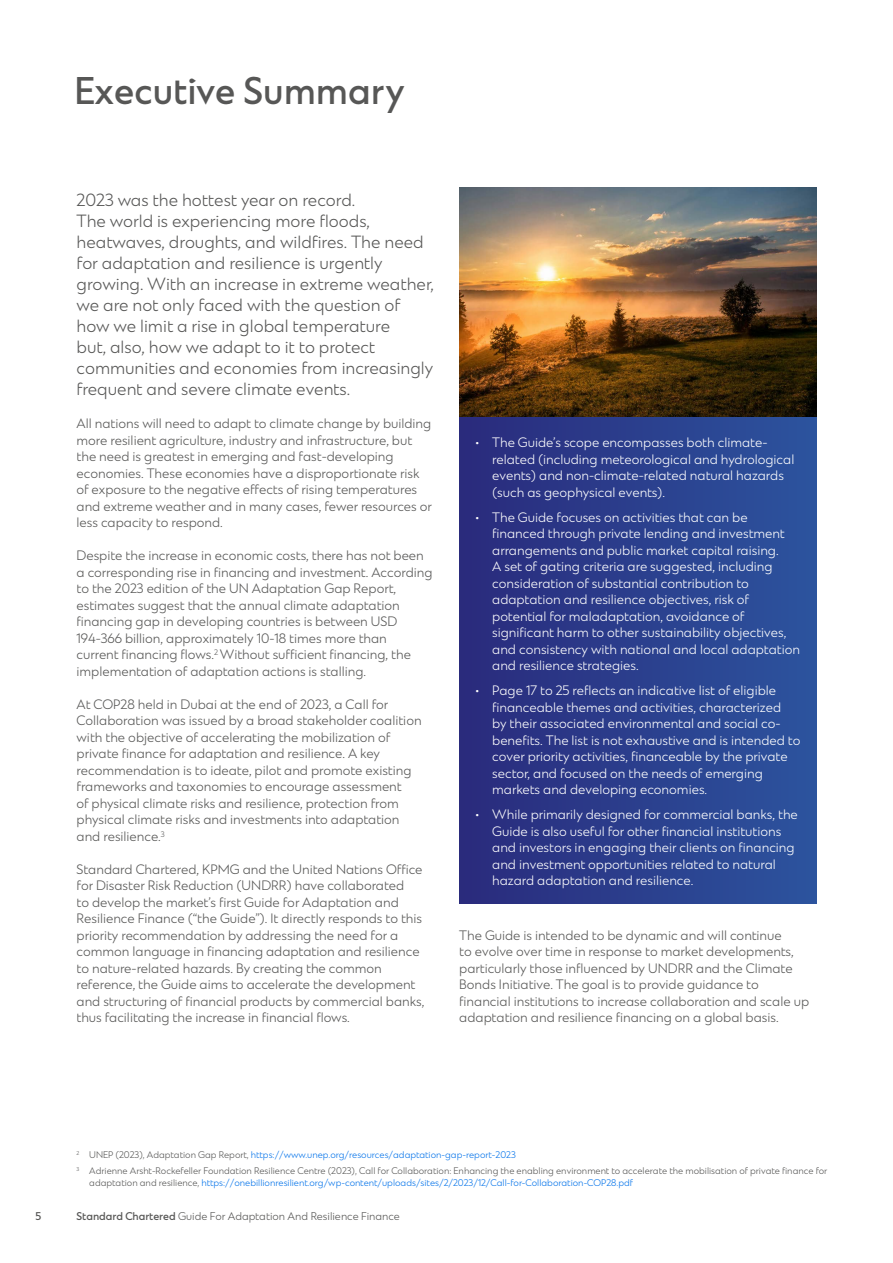
<style>
.page{position:relative;width:893px;height:1263px;background:#fff}
.page>*{position:absolute;margin:0;border:0;box-sizing:border-box;transform-origin:0 0}
.t1{font:500 36px "SC Prosper Sans";color:#575756}
.t2{font:300 16.5px/21px "SC Prosper Sans";color:#575756}
.t3{font:300 12.75px/16.5px "SC Prosper Sans";color:#575756}
.t4{font:300 12.75px/16.5px "SC Prosper Sans";color:#fff}
.t5{font:300 10.5px "SC Prosper Sans";color:#575756}
.t6{font:500 10.5px "SC Prosper Sans";color:#575756}
.t7{font:300 9px/16.2px "SC Prosper Sans";color:#575756}
.t8{font:300 9px "SC Prosper Sans";color:#0473ea}
.s1{color:#0473ea}
.s2{color:#575756}
.s3{font-weight:500}
</style>
<div class="page">
<div style="left:459px;top:416px;width:357px;height:488px;background:linear-gradient(to right,#2a2a7c,#2c549e)"></div>
<img style="left:459px;top:187px;width:357px;height:229px">
<h1 class="t1" style="left:74px;top:65px;width:331px">Executive Summary</h1>
<p class="t2" style="left:77px;top:190px;width:359px">2023 was the hottest year on record.<br>The world is experiencing more floods, heatwaves, droughts, and wildfires. The need for adaptation and resilience is urgently growing. With an increase in extreme weather, we are not only faced with the question of how we limit a rise in global temperature<br>but, also, how we adapt to it to protect communities and economies from increasingly frequent and severe climate events.</p>
<p class="t3" style="left:77px;top:415px;width:357px">All nations will need to adapt to climate change by building more resilient agriculture, industry and infrastructure, but the need is greatest in emerging and fast-developing economies. These economies have a disproportionate risk of exposure to the negative effects of rising temperatures and extreme weather and in many cases, fewer resources or less capacity to respond.</p>
<p class="t3" style="left:77px;top:547px;width:358px">Despite the increase in economic costs, there has not been a corresponding rise in financing and investment. According to the 2023 edition of the UN Adaptation Gap Report, estimates suggest that the annual climate adaptation financing gap in developing countries is between USD 194-366 billion, approximately 10-18 times more than<br>current financing flows.<sup>2</sup> Without sufficient financing, the implementation of adaptation actions is stalling.</p>
<p class="t3" style="left:77px;top:696px;width:347px">At COP28 held in Dubai at the end of 2023, a Call for Collaboration was issued by a broad stakeholder coalition with the objective of accelerating the mobilization of private finance for adaptation and resilience. A key recommendation is to ideate, pilot and promote existing frameworks and taxonomies to encourage assessment<br>of physical climate risks and resilience, protection from physical climate risks and investments into adaptation and resilience.<sup>3</sup></p>
<p class="t3" style="left:77px;top:861px;width:349px">Standard Chartered, KPMG and the United Nations Office for Disaster Risk Reduction (UNDRR) have collaborated<br>to develop the market’s first Guide for Adaptation and Resilience Finance (“the Guide”). It directly responds to this priority recommendation by addressing the need for a common language in financing adaptation and resilience to nature-related hazards. By creating the common reference, the Guide aims to accelerate the development and structuring of financial products by commercial banks, thus facilitating the increase in financial flows.</p>
<p class="t4" style="left:492px;top:434px;width:304px;text-indent:-17px">• The Guide’s scope encompasses both climate&shy;related (including meteorological and hydrological events) and non-climate-related natural hazards (such as geophysical events).</p>
<p class="t4" style="left:492px;top:509px;width:309px;text-indent:-17px">• The Guide focuses on activities that can be financed through private lending and investment arrangements and public market capital raising.<br>A set of gating criteria are suggested, including consideration of substantial contribution to adaptation and resilience objectives, risk of potential for maladaptation, avoidance of significant harm to other sustainability objectives, and consistency with national and local adaptation and resilience strategies.</p>
<p class="t4" style="left:492px;top:682px;width:310px;text-indent:-17px">• Page 17 to 25 reflects an indicative list of eligible financeable themes and activities, characterized<br>by their associated environmental and social co&shy;benefits. The list is not exhaustive and is intended to cover priority activities, financeable by the private sector, and focused on the needs of emerging markets and developing economies.</p>
<p class="t4" style="left:492px;top:806px;width:307px;text-indent:-17px">• While primarily designed for commercial banks, the Guide is also useful for other financial institutions and investors in engaging their clients on financing and investment opportunities related to natural hazard adaptation and resilience.</p>
<p class="t3" style="left:459px;top:927px;width:351px">The Guide is intended to be dynamic and will continue<br>to evolve over time in response to market developments, particularly those influenced by UNDRR and the Climate Bonds Initiative. The goal is to provide guidance to financial institutions to increase collaboration and scale up adaptation and resilience financing on a global basis.</p>
<p class="t7" style="left:77px;top:1147px;width:752px"><sup>2</sup> UNEP (2023), Adaptation Gap Report, <span class="s1">https://www.unep.org/resources/adaptation-gap-report-2023<br></span><sup>3</sup> Adrienne Arsht-Rockefeller Foundation Resilience Centre (2023), Call for Collaboration: Enhancing the enabling environment to accelerate the mobilisation of private finance for</p>
<p class="t8" style="left:89px;top:1177px;width:545px"><span class="s2">adaptation and resilience,</span> https://onebillionresilient.org/wp-content/uploads/sites/2/2023/12/Call-for-Collaboration-COP28.pdf</p>
<p class="t6" style="left:35px;top:1208px;width:7px">5</p>
<p class="t5" style="left:77px;top:1208px;width:325px"><span class="s3">Standard Chartered</span> Guide For Adaptation And Resilience Finance</p>
</div>
